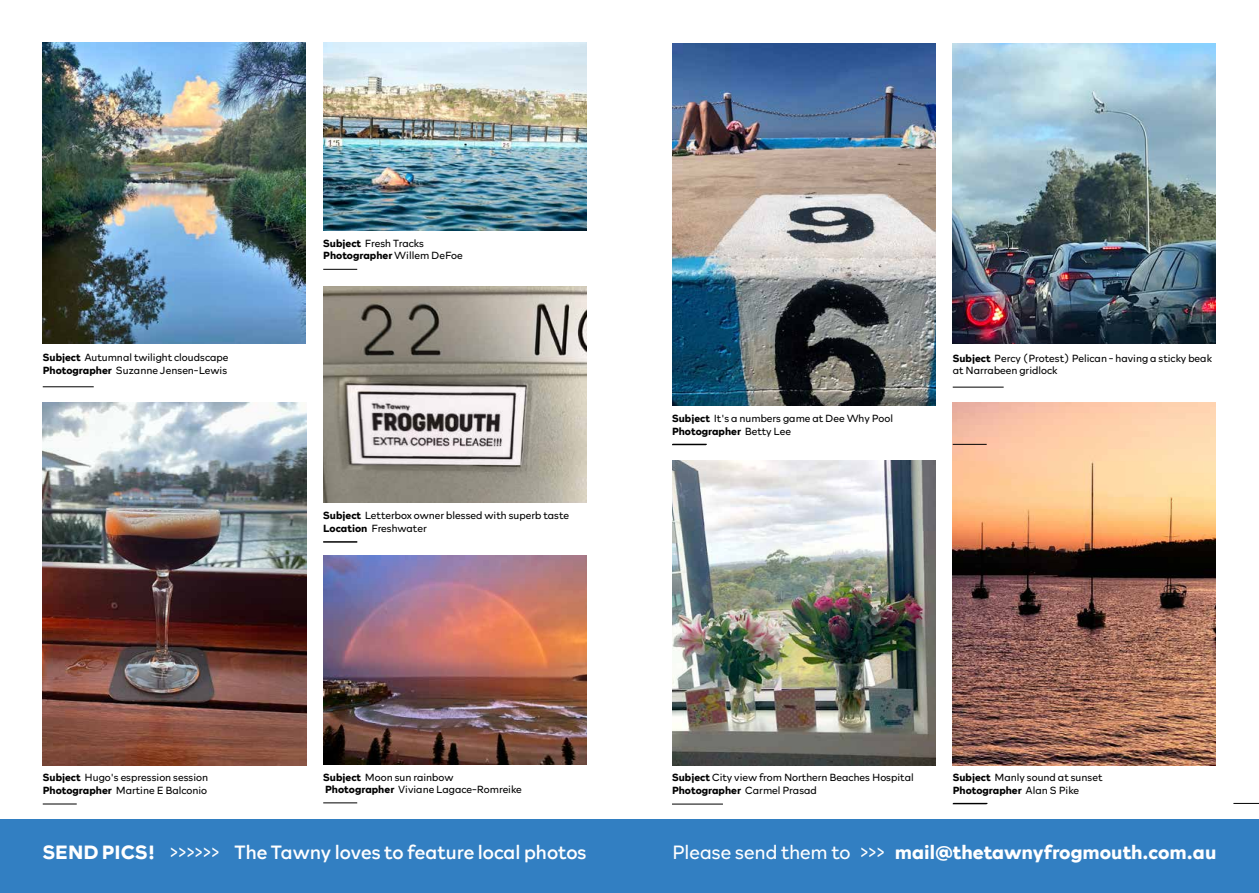
<style>
.page{position:relative;width:1259px;height:893px;background:#fff}
.page>*{position:absolute;margin:0;border:0;box-sizing:border-box;transform-origin:0 0}
.t1{font:700 19.5px "Rockford Sans";color:#fff}
.t2{font:19.5px "Rockford Sans";color:#fff}
.t3{font:300 19.5px "Rockford Sans";color:#fff}
.t4{font:300 10.5px/12.6px "Rockford Sans";color:#000}
.s1{font-weight:700}
.s2{font-weight:300}
</style>
<div class="page">
<div style="left:0;top:820px;width:629px;height:73px;background:#327fc2"></div>
<img style="left:43px;top:43px;width:262px;height:300px">
<img style="left:43px;top:402px;width:263px;height:363px">
<hr style="left:43px;top:387px;width:51px;height:1px;background:#000">
<hr style="left:323px;top:803px;width:34px;height:1px;background:#000">
<hr style="left:43px;top:804px;width:34px;height:1px;background:#000">
<img style="left:323px;top:43px;width:264px;height:188px">
<img style="left:323px;top:286px;width:264px;height:217px">
<img style="left:323px;top:556px;width:264px;height:208px">
<hr style="left:323px;top:542px;width:34px;height:1px;background:#000">
<hr style="left:323px;top:269px;width:34px;height:1px;background:#000">
<div style="left:609px;top:819px;width:650px;height:74px;background:#327fc2"></div>
<img style="left:952px;top:44px;width:263px;height:300px">
<img style="left:672px;top:461px;width:263px;height:304px">
<img style="left:952px;top:403px;width:263px;height:362px">
<img style="left:672px;top:44px;width:263px;height:361px">
<hr style="left:952px;top:387px;width:51px;height:1px;background:#000">
<hr style="left:672px;top:804px;width:51px;height:1px;background:#000">
<hr style="left:952px;top:803px;width:34px;height:1px;background:#000">
<svg style="left:1233px;top:803px;width:26px;height:1px"></svg>
<hr style="left:952px;top:444px;width:34px;height:1px;background:#000">
<hr style="left:953px;top:803px;width:34px;height:1px;background:#000">
<hr style="left:672px;top:444px;width:34px;height:1px;background:#000">
<p class="t4" style="left:43px;top:351px;width:187px"><span class="s1">Subject</span> Autumnal twilight cloudscape<br><span class="s1">Photographer</span> Suzanne Jensen-Lewis</p>
<p class="t4" style="left:323px;top:236px;width:141px"><span class="s1">Subject</span> Fresh Tracks<br><span class="s1">Photographer</span> Willem DeFoe</p>
<p class="t4" style="left:323px;top:508px;width:247px"><span class="s1">Subject</span> Letterbox owner blessed with superb taste<br><span class="s1">Location</span> Freshwater</p>
<p class="t4" style="left:672px;top:411px;width:223px"><span class="s1">Subject</span> It's a numbers game at Dee Why Pool<br><span class="s1">Photographer</span> Betty Lee</p>
<p class="t4" style="left:952px;top:351px;width:261px"><span class="s1">Subject</span> Percy (Protest) Pelican - having a sticky beak at Narrabeen gridlock</p>
<p class="t4" style="left:43px;top:771px;width:167px"><span class="s1">Subject</span> Hugo's espression session<br><span class="s1">Photographer</span> Martine E Balconio</p>
<p class="t4" style="left:323px;top:770px;width:200px"><span class="s1">Subject</span> Moon sun rainbow<br><span class="s1">Photographer</span> Viviane Lagace-Romreike</p>
<p class="t4" style="left:672px;top:770px;width:243px"><span class="s1">Subject</span> City view from Northern Beaches Hospital<br><span class="s1">Photographer</span> Carmel Prasad</p>
<p class="t4" style="left:952px;top:771px;width:151px"><span class="s1">Subject</span> Manly sound at sunset<br><span class="s1">Photographer</span> Alan S Pike</p>
<h1 class="t1" style="left:43px;top:838px;width:114px">SEND PICS!</h1>
<h1 class="t2" style="left:234px;top:838px;width:354px">The Tawny loves to feature local photos</h1>
<h1 class="t3" style="left:170px;top:838px;width:51px">&gt;&gt;&gt;&gt;&gt;&gt;</h1>
<h1 class="t1" style="left:672px;top:837px;width:546px"><span class="s2">Please send them to &gt;&gt;&gt;</span> mail@thetawnyfrogmouth.com.au</h1>
</div>
